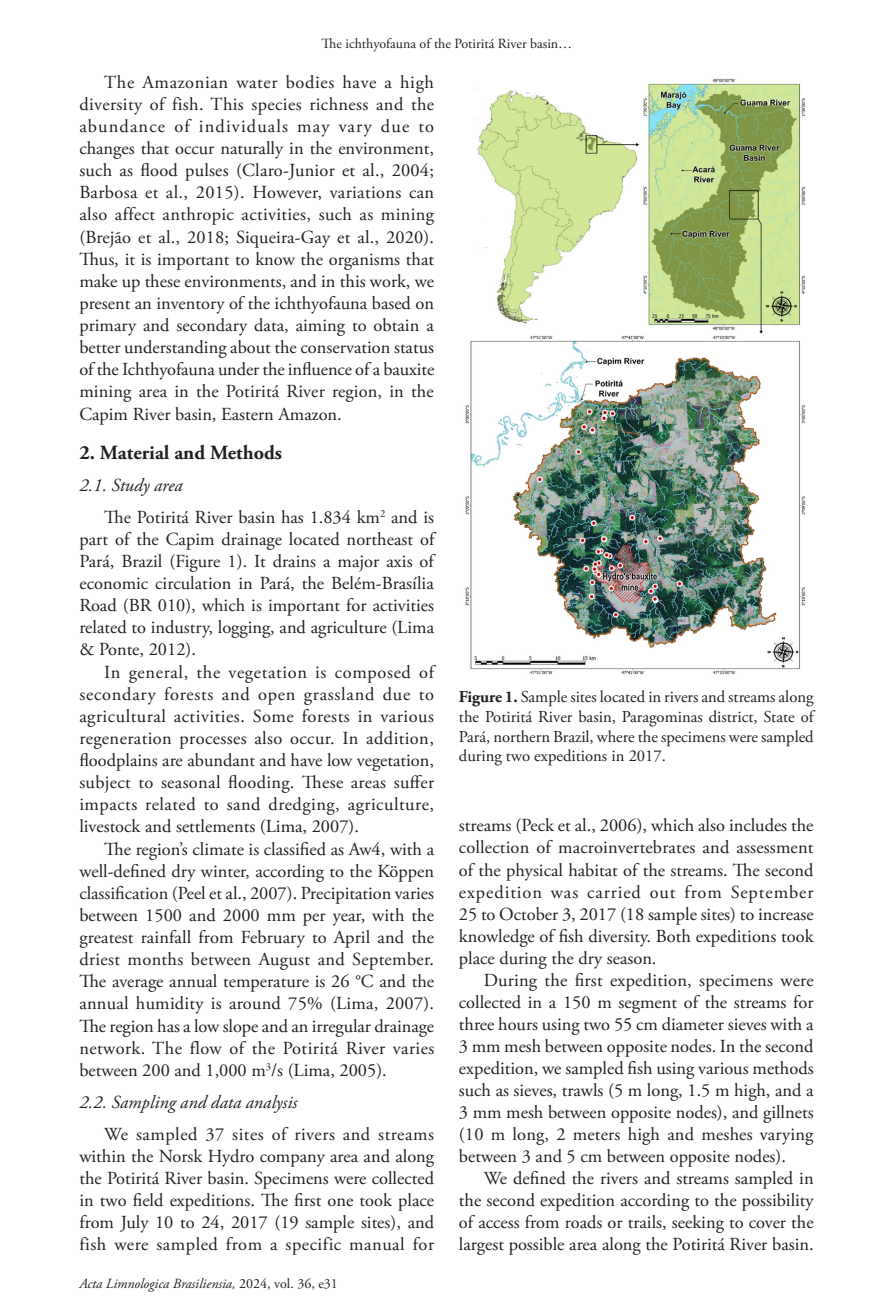
<style>
.page{position:relative;width:893px;height:1315px;background:#fff}
.page>*{position:absolute;margin:0;border:0;box-sizing:border-box;transform-origin:0 0}
.Heading1{font:700 20.12px "Adobe Garamond Pro";color:#231f20}
.Paragraph{font:18.38px/22.1px "Adobe Garamond Pro";color:#231f20;text-align:justify}
.Heading2{font:italic 18.38px "Adobe Garamond Pro";color:#231f20}
.Heading2Alt{font:italic 18.38px "Adobe Garamond Pro";color:#231f20}
.FigureCaption{font:16.62px/19.9px "Adobe Garamond Pro";color:#231f20;text-align:justify}
.t1{font:italic 14px "Adobe Garamond Pro";color:#231f20}
.t2{font:14px "Adobe Garamond Pro";color:#231f20}
.s1{font-style:normal}
.s2{font-weight:700}
</style>
<div class="page">
<img style="left:465px;top:78px;width:340px;height:597px">
<p class="t2" style="left:321px;top:35px;width:252px">The ichthyofauna of the Potiritá River basin…</p>
<p class="Paragraph" style="left:79px;top:72px;width:356px;text-indent:25px">The Amazonian water bodies have a high diversity of fish. This species richness and the abundance of individuals may vary due to changes that occur naturally in the environment, such as flood pulses (Claro-Junior et al., 2004; Barbosa et al., 2015). However, variations can also affect anthropic activities, such as mining (Brejão et al., 2018; Siqueira-Gay et al., 2020).<br>Thus, it is important to know the organisms that make up these environments, and in this work, we present an inventory of the ichthyofauna based on primary and secondary data, aiming to obtain a better understanding about the conservation status of the Ichthyofauna under the influence of a bauxite mining area in the Potiritá River region, in the Capim River basin, Eastern Amazon.</p>
<p class="Heading1" style="left:79px;top:440px;width:204px">2. Material and Methods</p>
<p class="Heading2Alt" style="left:79px;top:474px;width:105px">2.1. Study area</p>
<p class="Paragraph" style="left:79px;top:506px;width:357px;text-indent:25px">The Potiritá River basin has 1.834 km<sup>2</sup> and is part of the Capim drainage located northeast of Pará, Brazil (Figure 1). It drains a major axis of economic circulation in Pará, the Belém-Brasília Road (BR 010), which is important for activities related to industry, logging, and agriculture (Lima &amp; Ponte, 2012).</p>
<p class="Paragraph" style="left:79px;top:661px;width:356px;text-indent:25px">In general, the vegetation is composed of secondary forests and open grassland due to agricultural activities. Some forests in various regeneration processes also occur. In addition, floodplains are abundant and have low vegetation, subject to seasonal flooding. These areas suffer impacts related to sand dredging, agriculture, livestock and settlements (Lima, 2007).</p>
<p class="Paragraph" style="left:79px;top:838px;width:356px;text-indent:25px">The region’s climate is classified as Aw4, with a well-defined dry winter, according to the Köppen classification (Peel et al., 2007). Precipitation varies between 1500 and 2000 mm per year, with the greatest rainfall from February to April and the driest months between August and September.<br>The average annual temperature is 26 °C and the annual humidity is around 75% (Lima, 2007).<br>The region has a low slope and an irregular drainage network. The flow of the Potiritá River varies between 200 and 1,000 m<sup>3</sup>/s (Lima, 2005).</p>
<p class="Heading2" style="left:79px;top:1091px;width:219px">2.2. Sampling and data analysis</p>
<p class="Paragraph" style="left:79px;top:1123px;width:356px;text-indent:25px">We sampled 37 sites of rivers and streams within the Norsk Hydro company area and along the Potiritá River basin. Specimens were collected in two field expeditions. The first one took place from July 10 to 24, 2017 (19 sample sites), and fish were sampled from a specific manual for</p>
<p class="t1" style="left:79px;top:1275px;width:260px">Acta Limnologica Brasiliensia, <span class="s1">2024, vol. 36, e31</span></p>
<p class="FigureCaption" style="left:459px;top:687px;width:356px"><span class="s2">Figure 1.</span> Sample sites located in rivers and streams along the Potiritá River basin, Paragominas district, State of Pará, northern Brazil, where the specimens were sampled during two expeditions in 2017.</p>
<p class="Paragraph" style="left:459px;top:815px;width:356px">streams (Peck et al., 2006), which also includes the collection of macroinvertebrates and assessment of the physical habitat of the streams. The second expedition was carried out from September 25 to October 3, 2017 (18 sample sites) to increase knowledge of fish diversity. Both expeditions took place during the dry season.</p>
<p class="Paragraph" style="left:459px;top:969px;width:356px;text-indent:25px">During the first expedition, specimens were collected in a 150 m segment of the streams for three hours using two 55 cm diameter sieves with a 3 mm mesh between opposite nodes. In the second expedition, we sampled fish using various methods such as sieves, trawls (5 m long, 1.5 m high, and a 3 mm mesh between opposite nodes), and gillnets (10 m long, 2 meters high and meshes varying between 3 and 5 cm between opposite nodes).</p>
<p class="Paragraph" style="left:459px;top:1168px;width:356px;text-indent:25px">We defined the rivers and streams sampled in the second expedition according to the possibility of access from roads or trails, seeking to cover the largest possible area along the Potiritá River basin.</p>
</div>
